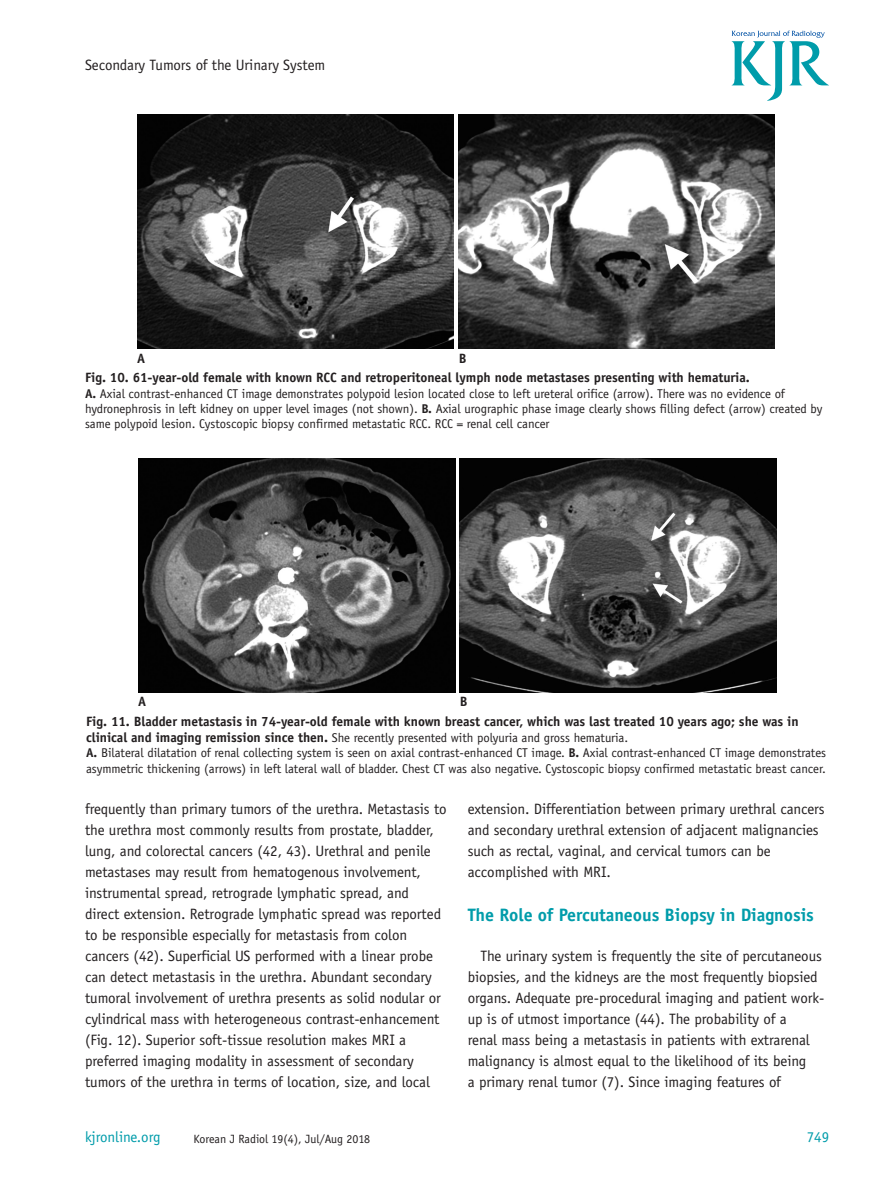
<style>
.page{position:relative;width:893px;height:1191px;background:#fff}
.page>*{position:absolute;margin:0;border:0;box-sizing:border-box;transform-origin:0 0}
.t1{font:700 18px "Officina Sans Std";letter-spacing:-.005em;color:#009caa}
.t2{font:15px/21px "Officina Sans Std";letter-spacing:-.005em;color:#231f20}
.t3{font:15px "Officina Sans Std";letter-spacing:-.005em;color:#009caa}
.t4{font:700 13.5px/19.4px "Officina Sans Std";letter-spacing:-.005em;color:#231f20}
.t5{font:12.75px/15.3px "Officina Sans Std";letter-spacing:-.005em;color:#231f20}
.t6{font:12px "Officina Sans Std";letter-spacing:-.005em;color:#231f20}
.s1{font-weight:700}
.s2{font-weight:700;font-size:13.5px}
</style>
<div class="page">
<svg style="left:732px;top:31px;width:97px;height:70px"></svg>
<img style="left:137px;top:115px;width:317px;height:234px">
<img style="left:458px;top:115px;width:317px;height:234px">
<img style="left:138px;top:458px;width:317px;height:234px">
<img style="left:459px;top:458px;width:317px;height:234px">
<p class="t2" style="left:85px;top:54px;width:242px">Secondary Tumors of the Urinary System</p>
<p class="t4" style="left:85px;top:348px;width:666px;text-indent:374px">B<br>Fig. 10. 61-year-old female with known RCC and retroperitoneal lymph node metastases presenting with hematuria.</p>
<p class="t5" style="left:85px;top:385px;width:739px"><span class="s1">A.</span> Axial contrast-enhanced CT image demonstrates polypoid lesion located close to left ureteral orifice (arrow). There was no evidence of hydronephrosis in left kidney on upper level images (not shown). <span class="s1">B.</span> Axial urographic phase image clearly shows filling defect (arrow) created by same polypoid lesion. Cystoscopic biopsy confirmed metastatic RCC. RCC = renal cell cancer</p>
<p class="t4" style="left:137px;top:348px;width:10px">A</p>
<p class="t4" style="left:86px;top:691px;width:714px;text-indent:374px">B<br>Fig. 11. Bladder metastasis in 74-year-old female with known breast cancer, which was last treated 10 years ago; she was in</p>
<p class="t5" style="left:86px;top:729px;width:742px"><span class="s2">clinical and imaging remission since then.</span> She recently presented with polyuria and gross hematuria.<br><span class="s1">A.</span> Bilateral dilatation of renal collecting system is seen on axial contrast-enhanced CT image. <span class="s1">B.</span> Axial contrast-enhanced CT image demonstrates asymmetric thickening (arrows) in left lateral wall of bladder. Chest CT was also negative. Cystoscopic biopsy confirmed metastatic breast cancer.</p>
<p class="t4" style="left:138px;top:691px;width:10px">A</p>
<p class="t2" style="left:85px;top:798px;width:363px">frequently than primary tumors of the urethra. Metastasis to the urethra most commonly results from prostate, bladder, lung, and colorectal cancers (42, 43). Urethral and penile metastases may result from hematogenous involvement, instrumental spread, retrograde lymphatic spread, and direct extension. Retrograde lymphatic spread was reported to be responsible especially for metastasis from colon cancers (42). Superficial US performed with a linear probe can detect metastasis in the urethra. Abundant secondary tumoral involvement of urethra presents as solid nodular or cylindrical mass with heterogeneous contrast-enhancement (Fig. 12). Superior soft-tissue resolution makes MRI a preferred imaging modality in assessment of secondary tumors of the urethra in terms of location, size, and local</p>
<p class="t2" style="left:468px;top:798px;width:358px">extension. Differentiation between primary urethral cancers and secondary urethral extension of adjacent malignancies such as rectal, vaginal, and cervical tumors can be accomplished with MRI.</p>
<p class="t1" style="left:468px;top:904px;width:348px">The Role of Percutaneous Biopsy in Diagnosis</p>
<p class="t2" style="left:468px;top:945px;width:358px;text-indent:13px">The urinary system is frequently the site of percutaneous biopsies, and the kidneys are the most frequently biopsied organs. Adequate pre-procedural imaging and patient work&shy;up is of utmost importance (44). The probability of a<br>renal mass being a metastasis in patients with extrarenal malignancy is almost equal to the likelihood of its being<br>a primary renal tumor (7). Since imaging features of</p>
<p class="t3" style="left:85px;top:1128px;width:77px">kjronline.org</p>
<p class="t6" style="left:194px;top:1132px;width:178px">Korean J Radiol 19(4), Jul/Aug 2018</p>
<p class="t3" style="left:807px;top:1128px;width:24px">749</p>
</div>
